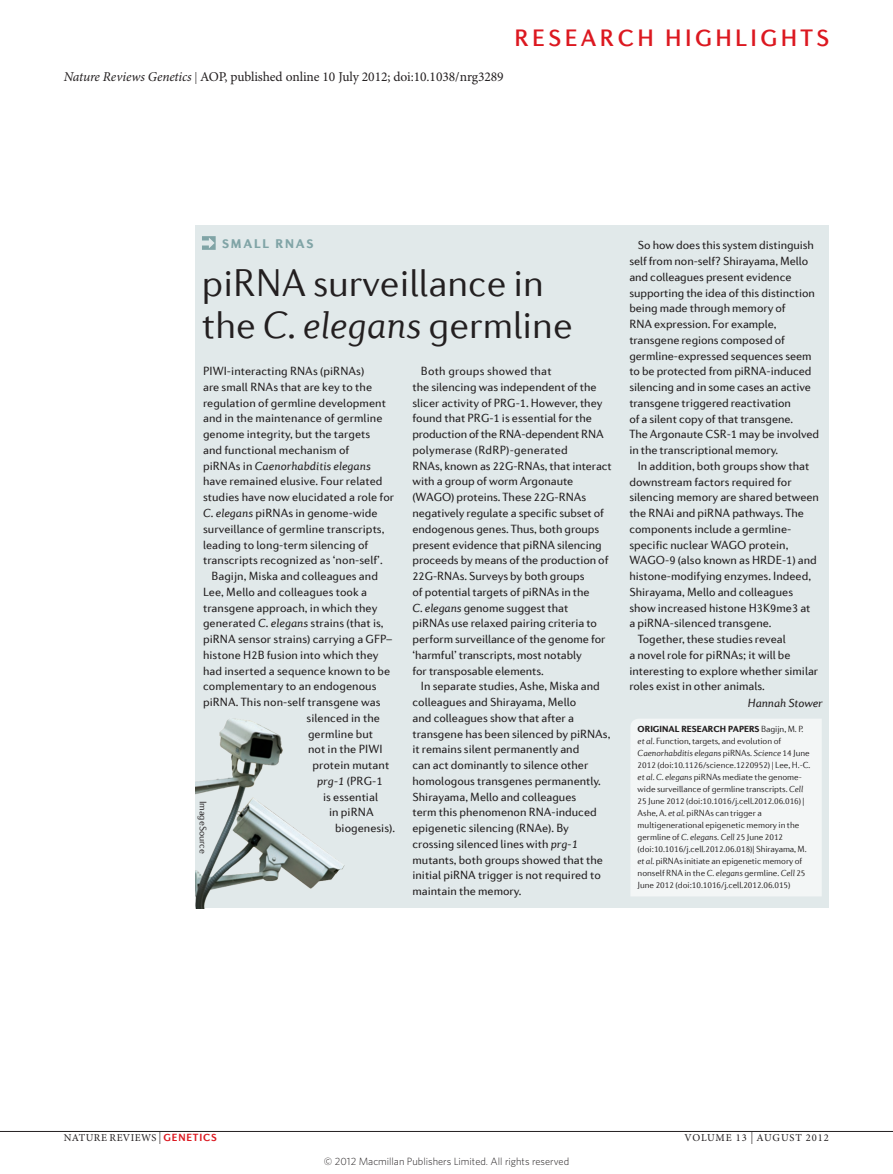
<style>
.page{position:relative;width:893px;height:1174px;background:#fff}
.page>*{position:absolute;margin:0;border:0;box-sizing:border-box;transform-origin:0 0}
.t1{font:300 39px/42px "Diverda Sans Com";color:#231f20}
.sectionheader{font:500 24px "Diverda Sans Com";letter-spacing:.14em;color:#dc1820}
.t2{font:13.5px "Minion Pro";letter-spacing:-.005em;color:#231f20}
.ministrap{font:900 12.75px "Diverda Sans Com";letter-spacing:.14em;color:#80a4a6}
.boxbody{font:12px/15.8px "Diverda Sans Com";color:#231f20}
.boxbody1{font:12px/15.8px "Diverda Sans Com";letter-spacing:.005em;color:#231f20}
.authorbold{font:italic 12px "Diverda Sans Com";letter-spacing:-.005em;color:#231f20}
.t3{font:300 10.5px "Whitney";color:#231f20}
.t4{font:10.5px "Minion Pro";letter-spacing:.04em;color:#231f20}
.t5{font:10.5px "Minion Pro";letter-spacing:.085em;color:#231f20}
.creditstyle{font:300 9.75px "Diverda Sans Com";letter-spacing:-.005em;color:#231f20}
.webbody{font:300 9px/12px "Diverda Sans Com";letter-spacing:-.005em;color:#231f20}
.s1{font-style:italic}
.s2{font-size:12px}
.s3{font-family:"Diverda Sans Com Italic 2"}
.s4{font-weight:900}
.s5{font-family:"Diverda Sans Com";font-weight:700;color:#dc1820}
</style>
<div class="page">
<div style="left:196px;top:225px;width:633px;height:683px;background:#e1e9ea"></div>
<img style="left:196px;top:718px;width:149px;height:190px">
<hr style="left:0;top:1131px;width:893px;height:1px;background:#231f20">
<div style="left:631px;top:719px;width:191px;height:177px;background:#f3f6f6"></div>
<svg style="left:202px;top:236px;width:14px;height:14px"></svg>
<p class="t2" style="left:64px;top:69px;width:441px"><span class="s1">Nature Reviews Genetics</span> <span class="s2">|</span> AOP, published online 10 July 2012; doi:10.1038/nrg3289</p>
<p class="sectionheader" style="left:514px;top:24px;width:316px">RESEARCH HIGHLIGHTS</p>
<p class="ministrap" style="left:222px;top:236px;width:93px">SMALL RNAS</p>
<p class="t1" style="left:202px;top:261px;width:372px">piRNA surveillance in the <span class="s1">C. elegans</span> germline</p>
<p class="boxbody1" style="left:203px;top:363px;width:193px">PIWI-interacting RNAs (piRNAs)<br>are small RNAs that are key to the regulation of germline development and in the maintenance of germline genome integrity, but the targets<br>and functional mechanism of<br>piRNAs in <span class="s1">Caenorhabditis elegans </span>have remained elusive. Four related studies have now elucidated a role for <span class="s3">C. elegans</span> piRNAs in genome-wide surveillance of germline transcripts, leading to long-term silencing of transcripts recognized as ‘non-self’.</p>
<p class="boxbody" style="left:212px;top:568px;width:168px">Bagijn, Miska and colleagues and</p>
<p class="boxbody" style="left:203px;top:584px;width:165px">Lee, Mello and colleagues took a</p>
<p class="boxbody" style="left:203px;top:599px;width:176px">transgene approach, in which they</p>
<p class="boxbody" style="left:203px;top:615px;width:182px">generated <span class="s3">C. elegans</span> strains (that is,</p>
<p class="boxbody" style="left:203px;top:631px;width:191px">piRNA sensor strains) carrying a GFP–</p>
<p class="boxbody" style="left:203px;top:647px;width:177px">histone H2B fusion into which they</p>
<p class="boxbody" style="left:203px;top:662px;width:189px">had inserted a sequence known to be</p>
<p class="boxbody" style="left:203px;top:678px;width:175px">complementary to an endogenous</p>
<p class="boxbody" style="left:203px;top:694px;width:179px">piRNA. This non-self transgene was</p>
<p class="boxbody" style="left:307px;top:710px;width:75px">silenced in the</p>
<p class="boxbody" style="left:308px;top:725px;width:67px">germline but</p>
<p class="boxbody" style="left:308px;top:741px;width:76px">not in the PIWI</p>
<p class="boxbody" style="left:313px;top:757px;width:78px">protein mutant</p>
<p class="boxbody" style="left:317px;top:773px;width:67px"><span class="s1">prg-1</span> (PRG-1</p>
<p class="boxbody" style="left:323px;top:788px;width:57px">is essential</p>
<p class="boxbody" style="left:329px;top:804px;width:46px">in piRNA</p>
<p class="boxbody" style="left:335px;top:820px;width:62px">biogenesis).</p>
<p class="creditstyle" style="left:208px;top:800px;width:54px;rotate:90deg">ImageSource</p>
<p class="boxbody" style="left:412px;top:363px;width:201px;text-indent:9px">Both groups showed that<br>the silencing was independent of the slicer activity of PRG-1. However, they found that PRG-1 is essential for the production of the RNA-dependent RNA polymerase (RdRP)-generated<br>RNAs, known as 22G-RNAs, that interact with a group of worm Argonaute (WAGO) proteins. These 22G-RNAs negatively regulate a specific subset of endogenous genes. Thus, both groups present evidence that piRNA silencing proceeds by means of the production of 22G-RNAs. Surveys by both groups<br>of potential targets of piRNAs in the<br><span class="s3">C. elegans</span> genome suggest that<br>piRNAs use relaxed pairing criteria to perform surveillance of the genome for ‘harmful’ transcripts, most notably<br>for transposable elements.</p>
<p class="boxbody" style="left:412px;top:678px;width:199px;text-indent:9px">In separate studies, Ashe, Miska and colleagues and Shirayama, Mello<br>and colleagues show that after a transgene has been silenced by piRNAs, it remains silent permanently and<br>can act dominantly to silence other homologous transgenes permanently.<br>Shirayama, Mello and colleagues<br>term this phenomenon RNA-induced epigenetic silencing (RNAe). By crossing silenced lines with <span class="s1">prg-1 </span>mutants, both groups showed that the initial piRNA trigger is not required to maintain the memory.</p>
<p class="boxbody" style="left:629px;top:237px;width:191px;text-indent:9px">So how does this system distinguish self from non-self? Shirayama, Mello and colleagues present evidence supporting the idea of this distinction being made through memory of<br>RNA expression. For example, transgene regions composed of germline-expressed sequences seem to be protected from piRNA-induced silencing and in some cases an active transgene triggered reactivation<br>of a silent copy of that transgene.<br>The Argonaute CSR-1 may be involved in the transcriptional memory.</p>
<p class="boxbody" style="left:629px;top:458px;width:191px;text-indent:9px">In addition, both groups show that downstream factors required for silencing memory are shared between the RNAi and piRNA pathways. The components include a germline&shy;specific nuclear WAGO protein, WAGO-9 (also known as HRDE-1) and histone-modifying enzymes. Indeed, Shirayama, Mello and colleagues show increased histone H3K9me3 at a piRNA-silenced transgene.</p>
<p class="boxbody" style="left:629px;top:631px;width:190px;text-indent:9px">Together, these studies reveal<br>a novel role for piRNAs; it will be interesting to explore whether similar roles exist in other animals.</p>
<p class="authorbold" style="left:748px;top:696px;width:76px">Hannah Stower</p>
<p class="webbody" style="left:638px;top:723px;width:174px"><span class="s4">ORIGINAL RESEARCH PAPERS</span> Bagijn, M. P. <span class="s1">et al</span>. Function, targets, and evolution of <span class="s1">Caenorhabditis elegans</span> piRNAs. <span class="s1">Science</span> 14 June 2012 (doi:10.1126/science.1220952) | Lee, H.-C. <span class="s1">et al</span>. <span class="s1">C. elegans</span> piRNAs mediate the genome&shy;wide surveillance of germline transcripts. <span class="s1">Cell </span>25 June 2012 (doi:10.1016/j.cell.2012.06.016) | Ashe, A. <span class="s1">et al.</span> piRNAs can trigger a multigenerational epigenetic memory in the germline of <span class="s1">C. elegans</span>. <span class="s1">Cell</span> 25 June 2012 (doi:10.1016/j.cell.2012.06.018)| Shirayama, M. <span class="s1">et al</span>. piRNAs initiate an epigenetic memory of nonself RNA in the <span class="s1">C. elegans</span> germline. <span class="s1">Cell</span> 25<br>June 2012 (doi:10.1016/j.cell.2012.06.015)</p>
<p class="t4" style="left:64px;top:1131px;width:154px">NATURE REVIEWS <span class="s2">|</span> <span class="s5">GENETICS</span></p>
<p class="t5" style="left:684px;top:1131px;width:146px">VOLUME 13 <span class="s2">|</span> AUGUST 2012</p>
<p class="t3" style="left:324px;top:1154px;width:247px">© 2012 Macmillan Publishers Limited. All rights reserved</p>
</div>
